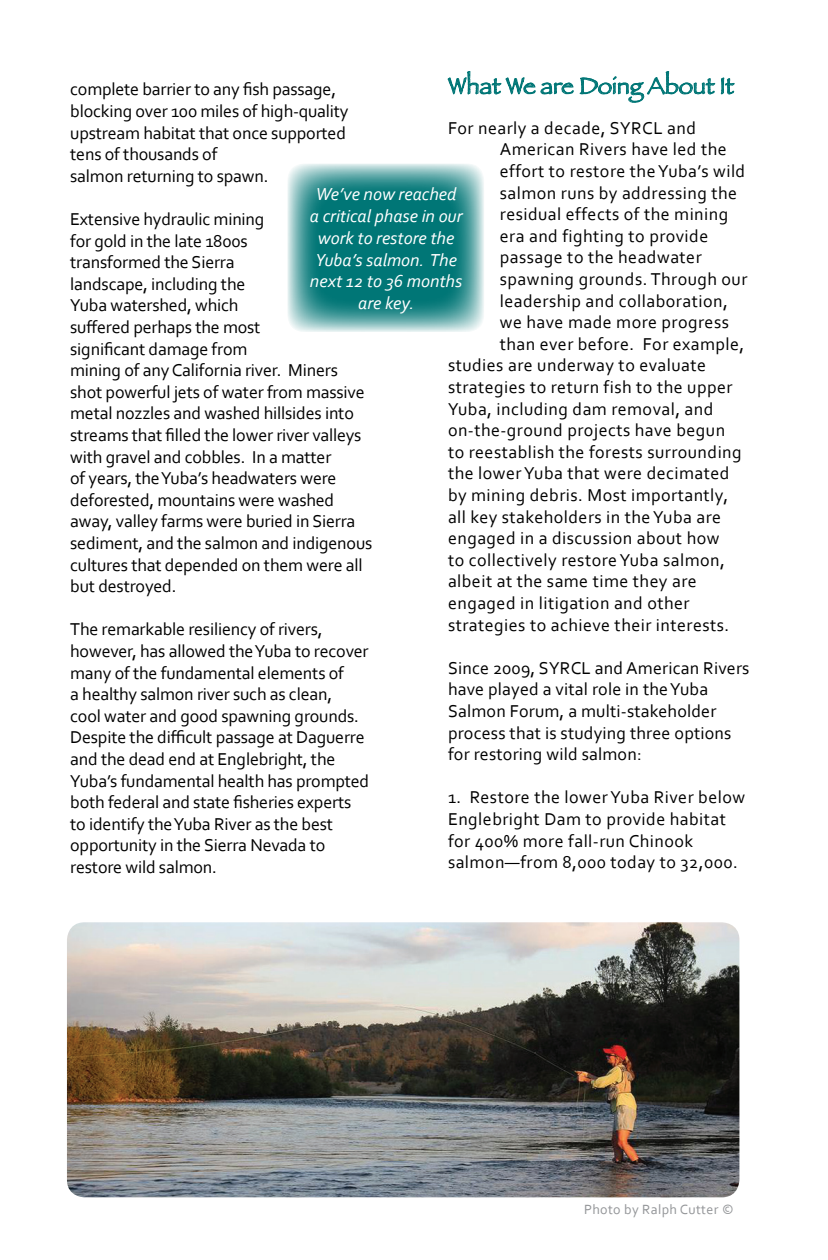
<style>
.page{position:relative;width:828px;height:1260px;background:#fff}
.page>*{position:absolute;margin:0;border:0;box-sizing:border-box;transform-origin:0 0}
.t1{font:23.4px "Papyrus Plain";color:#007676}
.t2{font:italic 18.2px/21.8px "Corbel";color:#fff;text-align:center}
.t3{font:18px/21.6px "Corbel";letter-spacing:-.01em;color:#000}
.t4{font:18px/21.6px "Corbel";letter-spacing:.025em;color:#000}
.t5{font:18px/21.6px "Corbel";letter-spacing:.01em;color:#000}
.t6{font:14px "Corbel";letter-spacing:.025em;color:#939598}
</style>
<div class="page">
<svg style="left:447px;top:71px;width:288px;height:32px"></svg>
<svg style="left:288px;top:164px;width:196px;height:167px;background:#339191"></svg>
<div style="left:287px;top:164px;width:197px;height:168px;border:1px solid #007676;border-radius:16px"></div>
<img style="left:67px;top:922px;width:672px;height:275px">
<p class="t1" style="left:448px;top:72px;width:287px">What We are Doing About It</p>
<p class="t4" style="left:448px;top:117px;width:250px">For nearly a decade, SYRCL and</p>
<p class="t4" style="left:500px;top:138px;width:228px">American Rivers have led the</p>
<p class="t4" style="left:500px;top:160px;width:247px">effort to restore the Yuba’s wild</p>
<p class="t4" style="left:500px;top:181px;width:239px">salmon runs by addressing the</p>
<p class="t4" style="left:500px;top:203px;width:230px">residual effects of the mining</p>
<p class="t4" style="left:500px;top:225px;width:210px">era and fighting to provide</p>
<p class="t4" style="left:500px;top:246px;width:203px">passage to the headwater</p>
<p class="t4" style="left:500px;top:268px;width:249px">spawning grounds. Through our</p>
<p class="t4" style="left:500px;top:289px;width:229px">leadership and collaboration,</p>
<p class="t4" style="left:500px;top:311px;width:231px">we have made more progress</p>
<p class="t4" style="left:500px;top:333px;width:246px">than ever before. For example,</p>
<p class="t4" style="left:448px;top:354px;width:260px">studies are underway to evaluate</p>
<p class="t4" style="left:448px;top:376px;width:286px">strategies to return fish to the upper</p>
<p class="t4" style="left:448px;top:397px;width:267px">Yuba, including dam removal, and</p>
<p class="t4" style="left:448px;top:419px;width:279px">on-the-ground projects have begun</p>
<p class="t4" style="left:448px;top:441px;width:295px">to reestablish the forests surrounding</p>
<p class="t4" style="left:448px;top:462px;width:283px">the lower Yuba that were decimated</p>
<p class="t4" style="left:448px;top:484px;width:282px">by mining debris. Most importantly,</p>
<p class="t4" style="left:448px;top:505px;width:275px">all key stakeholders in the Yuba are</p>
<p class="t4" style="left:448px;top:527px;width:273px">engaged in a discussion about how</p>
<p class="t4" style="left:448px;top:549px;width:278px">to collectively restore Yuba salmon,</p>
<p class="t4" style="left:448px;top:570px;width:250px">albeit at the same time they are</p>
<p class="t4" style="left:448px;top:592px;width:243px">engaged in litigation and other</p>
<p class="t4" style="left:448px;top:613px;width:283px">strategies to achieve their interests.</p>
<p class="t5" style="left:448px;top:657px;width:303px">Since 2009, SYRCL and American Rivers have played a vital role in the Yuba Salmon Forum, a multi-stakeholder process that is studying three options for restoring wild salmon:</p>
<p class="t4" style="left:448px;top:786px;width:299px">1. Restore the lower Yuba River below Englebright Dam to provide habitat for 400% more fall-run Chinook salmon―from 8,000 today to 32,000.</p>
<p class="t3" style="left:70px;top:78px;width:280px">complete barrier to any fish passage, blocking over 100 miles of high-quality upstream habitat that once supported tens of thousands of<br>salmon returning to spawn.</p>
<p class="t3" style="left:70px;top:208px;width:304px">Extensive hydraulic mining<br>for gold in the late 1800s<br>transformed the Sierra<br>landscape, including the<br>Yuba watershed, which<br>suffered perhaps the most<br>significant damage from<br>mining of any California river. Miners shot powerful jets of water from massive metal nozzles and washed hillsides into streams that filled the lower river valleys with gravel and cobbles. In a matter<br>of years, the Yuba’s headwaters were deforested, mountains were washed away, valley farms were buried in Sierra sediment, and the salmon and indigenous cultures that depended on them were all but destroyed.</p>
<p class="t3" style="left:70px;top:618px;width:301px">The remarkable resiliency of rivers, however, has allowed the Yuba to recover many of the fundamental elements of<br>a healthy salmon river such as clean,<br>cool water and good spawning grounds.<br>Despite the difficult passage at Daguerre and the dead end at Englebright, the Yuba’s fundamental health has prompted both federal and state fisheries experts to identify the Yuba River as the best opportunity in the Sierra Nevada to restore wild salmon.</p>
<p class="t2" style="left:310px;top:183px;width:154px">We’ve now reached a critical phase in our work to restore the<br>Yuba’s salmon. The next 12 to 36 months are key.</p>
<p class="t6" style="left:584px;top:1201px;width:151px">Photo by Ralph Cutter ©</p>
</div>
